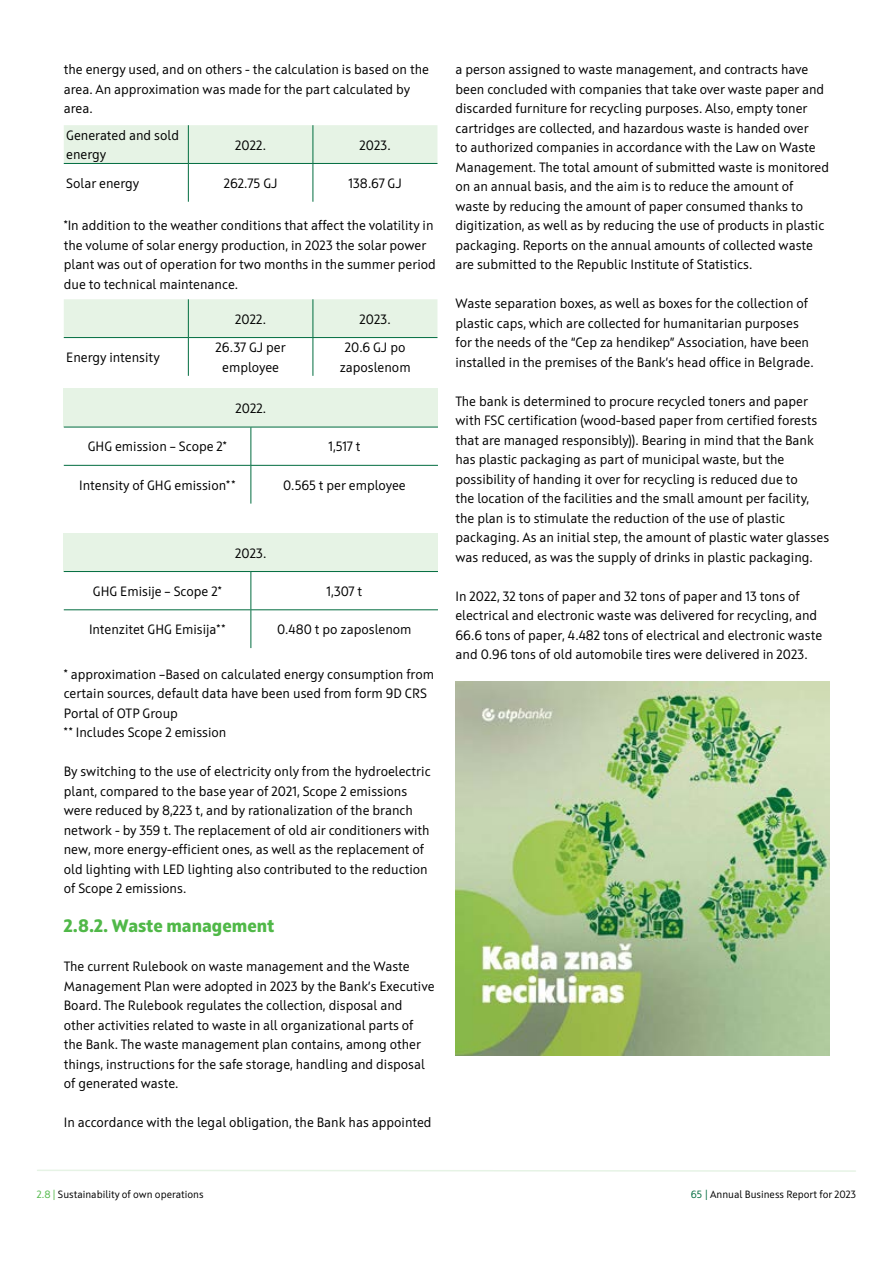
<style>
.page{position:relative;width:893px;height:1263px;background:#fff}
.page>*{position:absolute;margin:0;border:0;box-sizing:border-box;transform-origin:0 0}
.t1{font:800 18px "Squad";color:#50b848}
.t2{font:13.5px/19.5px "Squad";color:#000}
.t3{font:10.5px "Squad";color:#000}
.s1{color:#50b848}
.s2{color:#006c3f}
</style>
<div class="page">
<svg style="left:37px;top:1169px;width:819px;height:3px"></svg>
<div style="left:64px;top:125px;width:373px;height:38px;background:#e6f3e5"></div>
<hr style="left:188px;top:125px;width:1px;height:38px;background:#006c3f">
<hr style="left:313px;top:125px;width:1px;height:38px;background:#006c3f">
<hr style="left:64px;top:163px;width:124px;height:1px;background:#006c3f">
<hr style="left:188px;top:163px;width:125px;height:1px;background:#006c3f">
<hr style="left:188px;top:164px;width:1px;height:38px;background:#006c3f">
<hr style="left:313px;top:163px;width:124px;height:1px;background:#006c3f">
<hr style="left:313px;top:164px;width:1px;height:38px;background:#006c3f">
<div style="left:64px;top:299px;width:373px;height:38px;background:#e6f3e5"></div>
<hr style="left:188px;top:299px;width:1px;height:38px;background:#006c3f">
<hr style="left:313px;top:299px;width:1px;height:38px;background:#006c3f">
<hr style="left:64px;top:337px;width:124px;height:1px;background:#006c3f">
<hr style="left:188px;top:337px;width:125px;height:1px;background:#006c3f">
<hr style="left:188px;top:338px;width:1px;height:38px;background:#006c3f">
<hr style="left:313px;top:337px;width:124px;height:1px;background:#006c3f">
<hr style="left:313px;top:338px;width:1px;height:38px;background:#006c3f">
<div style="left:64px;top:389px;width:374px;height:38px;background:#e6f3e5"></div>
<hr style="left:64px;top:427px;width:187px;height:1px;background:#006c3f">
<hr style="left:251px;top:427px;width:187px;height:1px;background:#006c3f">
<hr style="left:251px;top:427px;width:1px;height:38px;background:#006c3f">
<hr style="left:251px;top:466px;width:1px;height:38px;background:#006c3f">
<hr style="left:64px;top:465px;width:187px;height:1px;background:#006c3f">
<hr style="left:251px;top:465px;width:187px;height:1px;background:#006c3f">
<div style="left:64px;top:533px;width:374px;height:38px;background:#e6f3e5"></div>
<hr style="left:64px;top:571px;width:187px;height:1px;background:#006c3f">
<hr style="left:251px;top:571px;width:187px;height:1px;background:#006c3f">
<hr style="left:251px;top:572px;width:1px;height:37px;background:#006c3f">
<hr style="left:251px;top:610px;width:1px;height:38px;background:#006c3f">
<hr style="left:64px;top:609px;width:187px;height:1px;background:#006c3f">
<hr style="left:251px;top:609px;width:187px;height:1px;background:#006c3f">
<img style="left:455px;top:681px;width:374px;height:374px">
<p class="t2" style="left:64px;top:60px;width:367px">the energy used, and on others - the calculation is based on the area. An approximation was made for the part calculated by area.</p>
<p class="t2" style="left:66px;top:125px;width:114px">Generated and sold energy</p>
<p class="t2" style="left:235px;top:135px;width:32px">2022.</p>
<p class="t2" style="left:360px;top:135px;width:33px">2023.</p>
<p class="t2" style="left:66px;top:173px;width:75px">Solar energy</p>
<p class="t2" style="left:224px;top:173px;width:55px">262.75 GJ</p>
<p class="t2" style="left:349px;top:173px;width:55px">138.67 GJ</p>
<p class="t2" style="left:64px;top:216px;width:374px">*In addition to the weather conditions that affect the volatility in the volume of solar energy production, in 2023 the solar power plant was out of operation for two months in the summer period due to technical maintenance.</p>
<p class="t2" style="left:235px;top:309px;width:32px">2022.</p>
<p class="t2" style="left:360px;top:309px;width:33px">2023.</p>
<p class="t2" style="left:66px;top:347px;width:95px">Energy intensity</p>
<p class="t2" style="left:216px;top:338px;width:72px;text-align:center">26.37 GJ per employee</p>
<p class="t2" style="left:340px;top:338px;width:72px;text-align:center">20.6 GJ po zaposlenom</p>
<p class="t2" style="left:235px;top:399px;width:32px">2022.</p>
<p class="t2" style="left:88px;top:437px;width:141px">GHG emission – Scope 2*</p>
<p class="t2" style="left:328px;top:437px;width:34px">1,517 t</p>
<p class="t2" style="left:79px;top:475px;width:158px">Intensity of GHG emission**</p>
<p class="t2" style="left:283px;top:475px;width:124px">0.565 t per employee</p>
<p class="t2" style="left:235px;top:543px;width:33px">2023.</p>
<p class="t2" style="left:93px;top:581px;width:130px">GHG Emisije – Scope 2*</p>
<p class="t2" style="left:327px;top:581px;width:37px">1,307 t</p>
<p class="t2" style="left:89px;top:620px;width:138px">Intenzitet GHG Emisija**</p>
<p class="t2" style="left:277px;top:620px;width:136px">0.480 t po zaposlenom</p>
<p class="t2" style="left:64px;top:664px;width:372px">* approximation –Based on calculated energy consumption from certain sources, default data have been used from form 9D CRS Portal of OTP Group<br>** Includes Scope 2 emission</p>
<p class="t2" style="left:64px;top:762px;width:368px">By switching to the use of electricity only from the hydroelectric plant, compared to the base year of 2021, Scope 2 emissions were reduced by 8,223 t, and by rationalization of the branch network - by 359 t. The replacement of old air conditioners with new, more energy-efficient ones, as well as the replacement of old lighting with LED lighting also contributed to the reduction of Scope 2 emissions.</p>
<h1 class="t1" style="left:64px;top:914px;width:212px">2.8.2. Waste management</h1>
<p class="t2" style="left:64px;top:957px;width:372px">The current Rulebook on waste management and the Waste Management Plan were adopted in 2023 by the Bank’s Executive Board. The Rulebook regulates the collection, disposal and other activities related to waste in all organizational parts of the Bank. The waste management plan contains, among other things, instructions for the safe storage, handling and disposal of generated waste.</p>
<p class="t2" style="left:64px;top:1113px;width:369px">In accordance with the legal obligation, the Bank has appointed</p>
<p class="t2" style="left:455px;top:60px;width:375px">a person assigned to waste management, and contracts have been concluded with companies that take over waste paper and discarded furniture for recycling purposes. Also, empty toner cartridges are collected, and hazardous waste is handed over<br>to authorized companies in accordance with the Law on Waste Management. The total amount of submitted waste is monitored on an annual basis, and the aim is to reduce the amount of waste by reducing the amount of paper consumed thanks to digitization, as well as by reducing the use of products in plastic packaging. Reports on the annual amounts of collected waste are submitted to the Republic Institute of Statistics.</p>
<p class="t2" style="left:455px;top:294px;width:360px">Waste separation boxes, as well as boxes for the collection of plastic caps, which are collected for humanitarian purposes for the needs of the “Cep za hendikep” Association, have been installed in the premises of the Bank’s head office in Belgrade.</p>
<p class="t2" style="left:455px;top:391px;width:375px">The bank is determined to procure recycled toners and paper with FSC certification (wood-based paper from certified forests that are managed responsibly)). Bearing in mind that the Bank has plastic packaging as part of municipal waste, but the possibility of handing it over for recycling is reduced due to<br>the location of the facilities and the small amount per facility, the plan is to stimulate the reduction of the use of plastic packaging. As an initial step, the amount of plastic water glasses was reduced, as was the supply of drinks in plastic packaging.</p>
<p class="t2" style="left:455px;top:586px;width:368px">In 2022, 32 tons of paper and 32 tons of paper and 13 tons of electrical and electronic waste was delivered for recycling, and 66.6 tons of paper, 4.482 tons of electrical and electronic waste and 0.96 tons of old automobile tires were delivered in 2023.</p>
<p class="t3" style="left:37px;top:1188px;width:168px"><span class="s1">2.8 |</span> Sustainability of own operations</p>
<p class="t3" style="left:691px;top:1188px;width:167px"><span class="s2">65 |</span> Annual Business Report for 2023</p>
</div>
